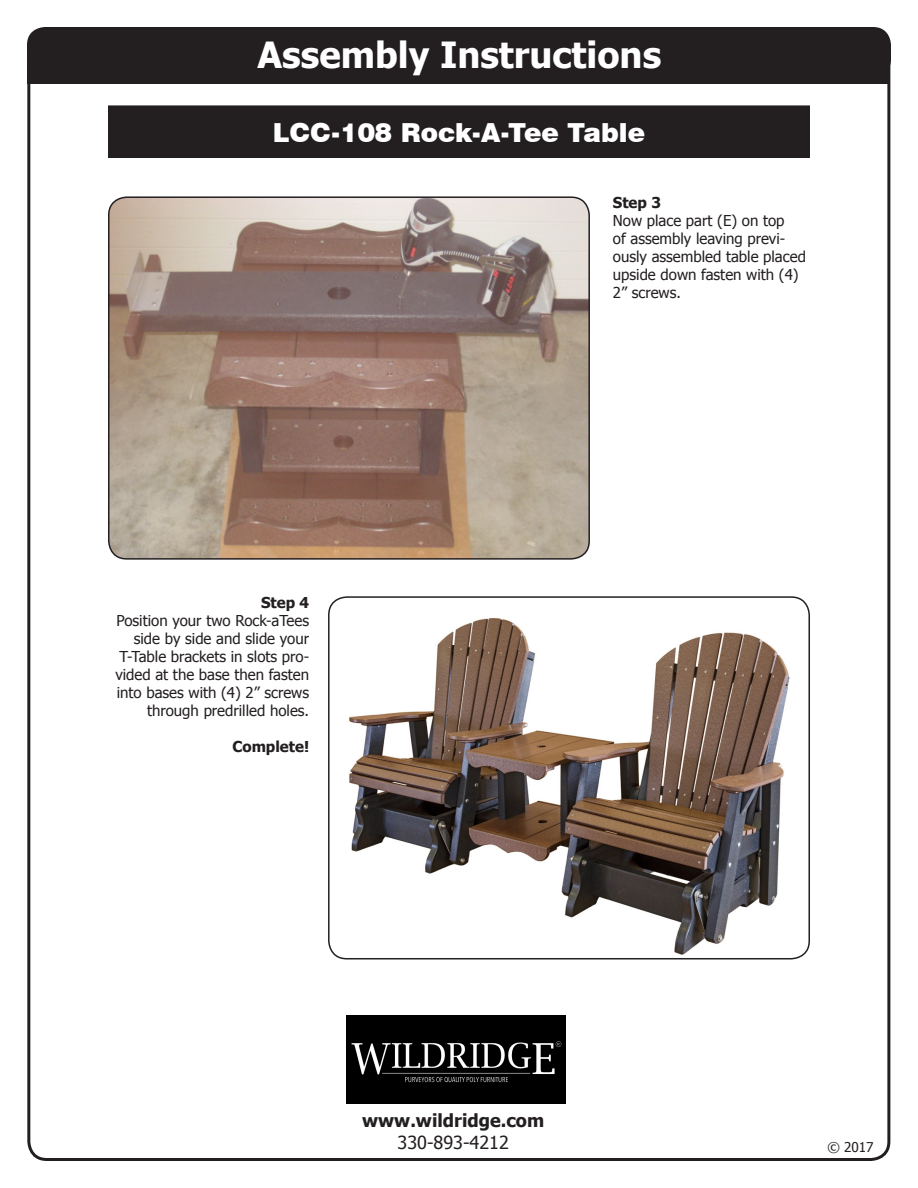
<style>
.page{position:relative;width:918px;height:1188px;background:#fff}
.page>*{position:absolute;margin:0;border:0;box-sizing:border-box;transform-origin:0 0}
.t1{font:700 36px "Tahoma";color:#fff}
.t2{font:900 26.25px "Swiss 721 BT";color:#fff}
.t3{font:700 18px "Tahoma";color:#231f20}
.t4{font:18px "Tahoma";color:#231f20}
.t5{font:15px/18px "Tahoma";color:#231f20}
.t6{font:700 15px "Tahoma";color:#231f20}
.t7{font:13.5px "Tahoma";color:#231f20}
</style>
<div class="page">
<div style="left:27px;top:27px;width:864px;height:50px;background:#231f20;border-radius:18px"></div>
<div style="left:28px;top:61px;width:862px;height:23px;background:#231f20"></div>
<div style="left:109px;top:106px;width:700px;height:51px;background:#231f20"></div>
<div style="left:108px;top:105px;width:702px;height:53px;border:2px solid #231f20"></div>
<img style="left:109px;top:199px;width:480px;height:360px">
<div style="left:108px;top:196px;width:482px;height:364px;border:2px solid #231f20;border-radius:18px"></div>
<img style="left:346px;top:1016px;width:219px;height:87px">
<img style="left:329px;top:597px;width:480px;height:362px">
<div style="left:328px;top:596px;width:482px;height:363px;border:2px solid #231f20;border-radius:18px"></div>
<p class="t1" style="left:258px;top:29px;width:405px">Assembly Instructions</p>
<p class="t2" style="left:273px;top:116px;width:374px">LCC-108 Rock-A-Tee Table</p>
<p class="t6" style="left:261px;top:592px;width:50px">Step 4</p>
<p class="t5" style="left:115px;top:611px;width:195px;text-align:right">Position your two Rock-aTees side by side and slide your<br>T-Table brackets in slots pro&shy;vided at the base then fasten into bases with (4) 2” screws through predrilled holes.</p>
<p class="t6" style="left:232px;top:736px;width:78px">Complete!</p>
<p class="t6" style="left:613px;top:192px;width:50px">Step 3</p>
<p class="t5" style="left:613px;top:211px;width:195px">Now place part (E) on top<br>of assembly leaving previ&shy;ously assembled table placed upside down fasten with (4)<br>2” screws.</p>
<p class="t3" style="left:362px;top:1108px;width:183px">www.wildridge.com</p>
<p class="t4" style="left:398px;top:1130px;width:113px">330-893-4212</p>
<p class="t7" style="left:827px;top:1138px;width:48px">© 2017</p>
</div>
